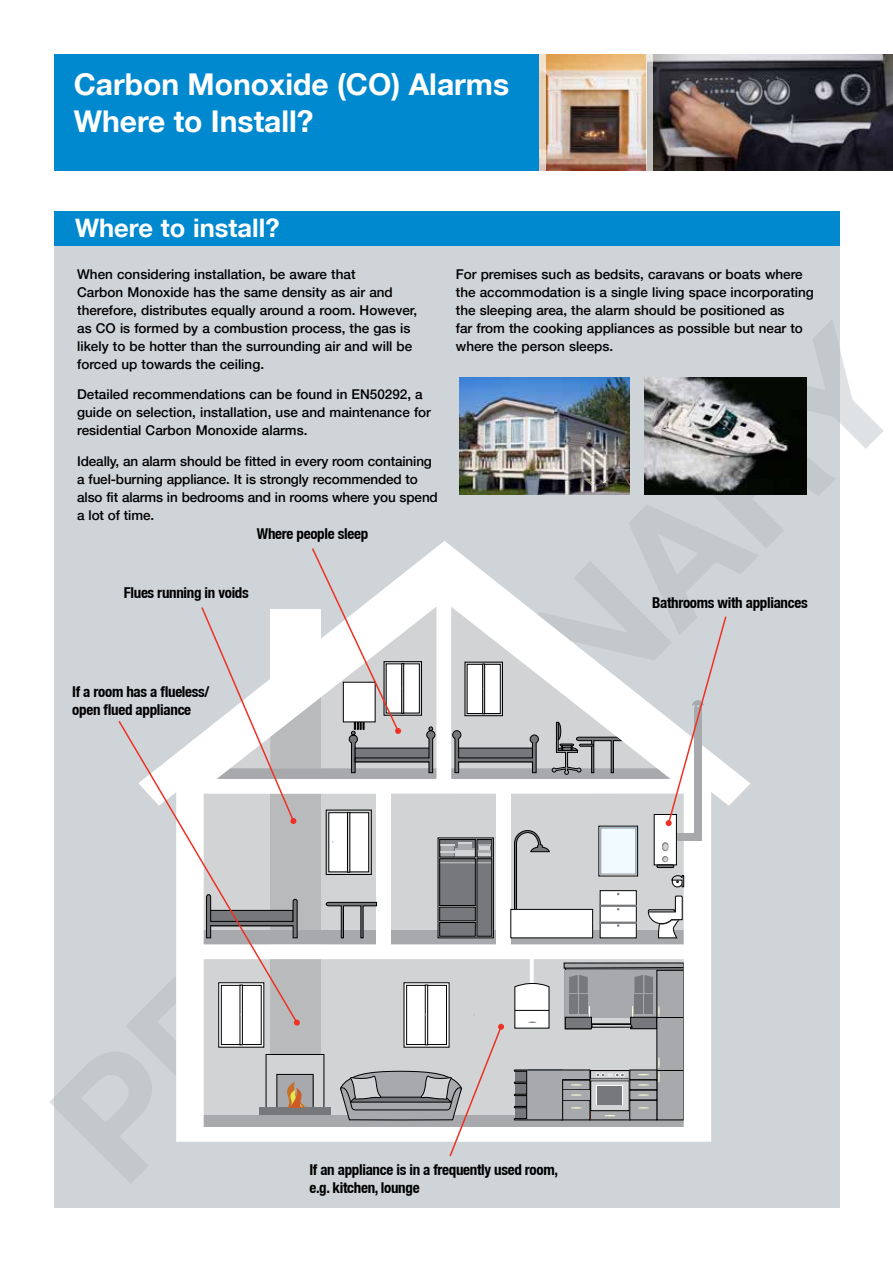
<style>
.page{position:relative;width:893px;height:1263px;background:#fff}
.page>*{position:absolute;margin:0;border:0;box-sizing:border-box;transform-origin:0 0}
.t1{font:700 30px/36px "Helvetica Neue LT";color:#fff}
.t2{font:700 25.5px "Helvetica Neue LT";color:#fff}
.t3{font:700 condensed 15px/18px "Helvetica Neue LT";letter-spacing:-.02em;color:#000}
.t4{font:500 13.5px/18px "Helvetica Neue LT";color:#000}
</style>
<div class="page">
<div style="left:54px;top:54px;width:839px;height:116px;background:#0089cf"></div>
<img style="left:546px;top:54px;width:347px;height:116px">
<svg style="left:540px;top:54px;width:6px;height:117px"></svg>
<svg style="left:646px;top:54px;width:6px;height:117px"></svg>
<div style="left:55px;top:213px;width:785px;height:995px;background:#cfd4d8"></div>
<div style="left:54px;top:212px;width:786px;height:34px;background:#0089cf"></div>
<svg style="left:176px;top:939px;width:535px;height:203px"></svg>
<div style="left:377px;top:790px;width:14px;height:161px;background:#fff"></div>
<div style="left:496px;top:790px;width:15px;height:161px;background:#fff"></div>
<svg style="left:514px;top:1069px;width:111px;height:51px;background:#959698"></svg>
<div style="left:407px;top:985px;width:39px;height:59px;background:#fff"></div>
<div style="left:406px;top:985px;width:41px;height:60px;border:1px solid #000"></div>
<div style="left:425px;top:985px;width:3px;height:60px;border:1px solid #000"></div>
<div style="left:266px;top:1054px;width:58px;height:55px;background:#d1d3d4"></div>
<div style="left:266px;top:1054px;width:58px;height:55px;border:1px solid #000"></div>
<div style="left:277px;top:1074px;width:36px;height:35px;background:#a7a9ac"></div>
<div style="left:277px;top:1074px;width:36px;height:35px;border:1px solid #000"></div>
<div style="left:259px;top:1107px;width:72px;height:8px;background:#77787b"></div>
<svg style="left:287px;top:1082px;width:19px;height:26px"></svg>
<svg style="left:530px;top:954px;width:4px;height:35px"></svg>
<svg style="left:514px;top:979px;width:36px;height:50px;background:#dedede"></svg>
<svg style="left:201px;top:547px;width:527px;height:392px"></svg>
<div style="left:665px;top:820px;width:7px;height:6px;background:#ee3124;border-radius:3px"></div>
<svg style="left:118px;top:719px;width:181px;height:306px"></svg>
<svg style="left:294px;top:1019px;width:6px;height:6px"></svg>
<svg style="left:340px;top:1024px;width:164px;height:133px"></svg>
<img style="left:460px;top:377px;width:169px;height:117px">
<img style="left:645px;top:377px;width:162px;height:117px">
<h1 class="t1" style="left:74px;top:66px;width:437px">Carbon Monoxide (CO) Alarms<br>Where to Install?</h1>
<h2 class="t2" style="left:75px;top:213px;width:206px">Where to install?</h2>
<p class="t4" style="left:77px;top:265px;width:341px">When considering installation, be aware that<br>Carbon Monoxide has the same density as air and therefore, distributes equally around a room. However, as CO is formed by a combustion process, the gas is likely to be hotter than the surrounding air and will be forced up towards the ceiling.</p>
<p class="t4" style="left:77px;top:385px;width:355px">Detailed recommendations can be found in EN50292, a guide on selection, installation, use and maintenance for residential Carbon Monoxide alarms.</p>
<p class="t4" style="left:77px;top:452px;width:362px">Ideally, an alarm should be fitted in every room containing a fuel-burning appliance. It is strongly recommended to also fit alarms in bedrooms and in rooms where you spend a lot of time.</p>
<p class="t3" style="left:257px;top:524px;width:113px">Where people sleep</p>
<p class="t3" style="left:124px;top:584px;width:126px">Flues running in voids</p>
<p class="t4" style="left:456px;top:265px;width:360px">For premises such as bedsits, caravans or boats where the accommodation is a single living space incorporating the sleeping area, the alarm should be positioned as<br>far from the cooking appliances as possible but near to where the person sleeps.</p>
<p class="t3" style="left:652px;top:593px;width:157px">Bathrooms with appliances</p>
<p class="t3" style="left:72px;top:682px;width:139px">If a room has a flueless/ open flued appliance</p>
<p class="t3" style="left:309px;top:1161px;width:250px">If an appliance is in a frequently used room, e.g. kitchen, lounge</p>
</div>
